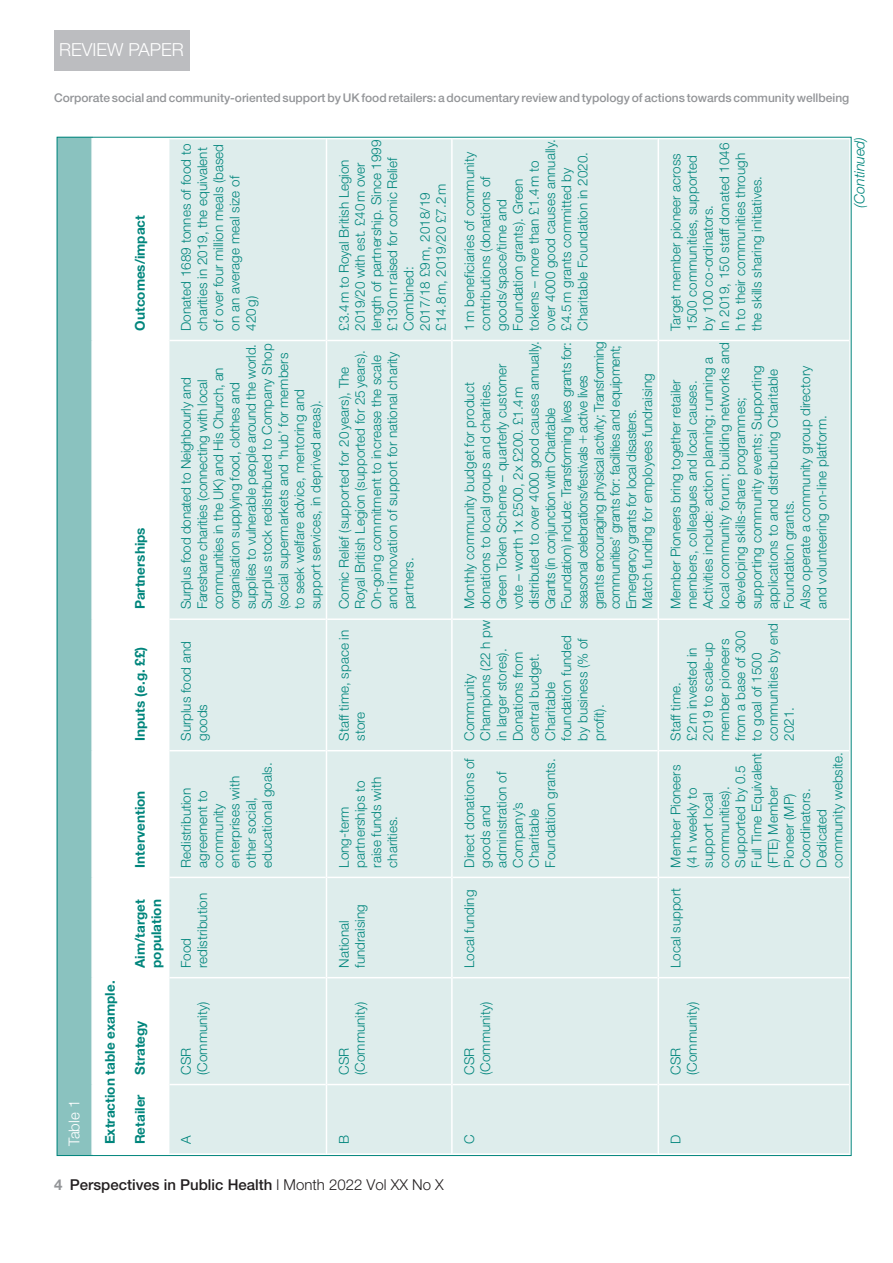
<style>
.page{position:relative;width:893px;height:1263px;background:#fff}
.page>*{position:absolute;margin:0;border:0;box-sizing:border-box;transform-origin:0 0}
.t1{font:300 18px "Helvetica Neue LT Std";color:#fff}
.t2{font:500 15px "Helvetica Neue LT Std";color:#231f20}
.t3{font:300 15px "Helvetica Neue LT Std";color:#fff}
.t4{font:italic 300 14.25px "Helvetica Neue LT Std";color:#00857c}
.t5{font:300 13.5px/16.2px "Helvetica Neue LT Std";color:#00857c}
.t6{font:300 13.5px/16.2px "Helvetica Neue LT Std";letter-spacing:-.03em;color:#00857c}
.t7{font:700 13.5px/16.5px "Helvetica Neue LT Std";color:#00857c}
.t8{font:500 12px "Helvetica Neue LT Std";color:#939598}
.s1{font-weight:700;color:#939598}
.s2{font-weight:300}
</style>
<div class="page">
<div style="left:54px;top:30px;width:135px;height:40px;background:#bcbdc0"></div>
<div style="left:57px;top:137px;width:36px;height:1019px;background:#8ac2bf"></div>
<div style="left:169px;top:139px;width:680px;height:1014px;background:#deedec"></div>
<hr style="left:169px;top:1084px;width:157px;height:1px;background:#fff">
<hr style="left:169px;top:977px;width:157px;height:1px;background:#fff">
<hr style="left:169px;top:877px;width:157px;height:1px;background:#fff">
<hr style="left:169px;top:750px;width:157px;height:1px;background:#fff">
<hr style="left:169px;top:618px;width:157px;height:2px;background:#fff">
<hr style="left:169px;top:340px;width:157px;height:1px;background:#fff">
<hr style="left:326px;top:1084px;width:1px;height:71px;background:#fff">
<hr style="left:326px;top:978px;width:1px;height:106px;background:#fff">
<hr style="left:327px;top:1084px;width:124px;height:1px;background:#fff">
<hr style="left:326px;top:877px;width:1px;height:101px;background:#fff">
<hr style="left:327px;top:977px;width:124px;height:1px;background:#fff">
<hr style="left:326px;top:751px;width:1px;height:126px;background:#fff">
<hr style="left:327px;top:877px;width:124px;height:1px;background:#fff">
<hr style="left:326px;top:619px;width:1px;height:132px;background:#fff">
<hr style="left:327px;top:750px;width:124px;height:1px;background:#fff">
<hr style="left:326px;top:340px;width:1px;height:279px;background:#fff">
<hr style="left:327px;top:618px;width:124px;height:2px;background:#fff">
<hr style="left:326px;top:138px;width:1px;height:202px;background:#fff">
<hr style="left:327px;top:340px;width:124px;height:1px;background:#fff">
<hr style="left:451px;top:1084px;width:2px;height:71px;background:#fff">
<hr style="left:451px;top:978px;width:2px;height:106px;background:#fff">
<hr style="left:453px;top:1084px;width:205px;height:1px;background:#fff">
<hr style="left:451px;top:877px;width:2px;height:101px;background:#fff">
<hr style="left:453px;top:977px;width:205px;height:1px;background:#fff">
<hr style="left:451px;top:751px;width:2px;height:126px;background:#fff">
<hr style="left:453px;top:877px;width:205px;height:1px;background:#fff">
<hr style="left:451px;top:619px;width:2px;height:132px;background:#fff">
<hr style="left:453px;top:750px;width:205px;height:1px;background:#fff">
<hr style="left:451px;top:340px;width:2px;height:279px;background:#fff">
<hr style="left:453px;top:618px;width:205px;height:2px;background:#fff">
<hr style="left:451px;top:138px;width:2px;height:202px;background:#fff">
<hr style="left:453px;top:340px;width:205px;height:1px;background:#fff">
<hr style="left:658px;top:1084px;width:1px;height:71px;background:#fff">
<hr style="left:658px;top:978px;width:1px;height:106px;background:#fff">
<hr style="left:659px;top:1084px;width:190px;height:1px;background:#fff">
<hr style="left:658px;top:877px;width:1px;height:101px;background:#fff">
<hr style="left:659px;top:977px;width:190px;height:1px;background:#fff">
<hr style="left:658px;top:751px;width:1px;height:126px;background:#fff">
<hr style="left:659px;top:877px;width:190px;height:1px;background:#fff">
<hr style="left:658px;top:619px;width:1px;height:132px;background:#fff">
<hr style="left:659px;top:750px;width:190px;height:1px;background:#fff">
<hr style="left:658px;top:340px;width:1px;height:279px;background:#fff">
<hr style="left:659px;top:618px;width:190px;height:2px;background:#fff">
<hr style="left:658px;top:138px;width:1px;height:202px;background:#fff">
<hr style="left:659px;top:340px;width:190px;height:1px;background:#fff">
<hr style="left:91px;top:1084px;width:2px;height:71px;background:#fff">
<hr style="left:91px;top:978px;width:2px;height:106px;background:#fff">
<hr style="left:91px;top:877px;width:2px;height:101px;background:#fff">
<hr style="left:91px;top:751px;width:2px;height:126px;background:#fff">
<hr style="left:91px;top:619px;width:2px;height:132px;background:#fff">
<hr style="left:91px;top:340px;width:2px;height:279px;background:#fff">
<hr style="left:91px;top:138px;width:2px;height:202px;background:#fff">
<svg style="left:579px;top:436px;width:8px;height:8px"></svg>
<h1 class="t1" style="left:59px;top:39px;width:120px">REVIEW PAPER</h1>
<p class="t8" style="left:54px;top:91px;width:797px">Corporate social and community-oriented support by UK food retailers: a documentary review and typology of actions towards community wellbeing</p>
<p class="t3" style="left:65px;top:1146px;width:48px;rotate:-90deg">TABLE 1</p>
<p class="t7" style="left:101px;top:1144px;width:165px;rotate:-90deg">Extraction table example.</p>
<p class="t7" style="left:131px;top:331px;width:117px;rotate:-90deg">Outcomes/impact</p>
<p class="t7" style="left:131px;top:609px;width:83px;rotate:-90deg">Partnerships</p>
<p class="t7" style="left:131px;top:741px;width:96px;rotate:-90deg">Inputs (e.g. ££)</p>
<p class="t7" style="left:131px;top:868px;width:79px;rotate:-90deg">Intervention</p>
<p class="t7" style="left:131px;top:968px;width:70px;rotate:-90deg">Aim/target population</p>
<p class="t7" style="left:131px;top:1075px;width:56px;rotate:-90deg">Strategy</p>
<p class="t7" style="left:131px;top:1144px;width:51px;rotate:-90deg">Retailer</p>
<p class="t5" style="left:178px;top:331px;width:188px;rotate:-90deg">DONATED 1689 TONNES OF FOOD TO<br>CHARITIES IN 2019, THE EQUIVALENT<br>OF OVER FOUR MILLION MEALS (BASED<br>ON AN AVERAGE MEAL SIZE OF<br>420G)</p>
<p class="t5" style="left:178px;top:609px;width:267px;rotate:-90deg">SURPLUS FOOD DONATED TO NEIGHBOURLY AND FARESHARE CHARITIES (CONNECTING WITH LOCAL COMMUNITIES IN THE UK) AND HIS CHURCH, AN ORGANISATION SUPPLYING FOOD, CLOTHES AND SUPPLIES TO VULNERABLE PEOPLE AROUND THE WORLD.<br>SURPLUS STOCK REDISTRIBUTED TO COMPANY SHOP (SOCIAL SUPERMARKETS AND ‘HUB’ FOR MEMBERS TO SEEK WELFARE ADVICE, MENTORING AND SUPPORT SERVICES, IN DEPRIVED AREAS).</p>
<p class="t5" style="left:178px;top:741px;width:101px;rotate:-90deg">SURPLUS FOOD AND<br>GOODS</p>
<p class="t5" style="left:178px;top:868px;width:107px;rotate:-90deg">REDISTRIBUTION<br>AGREEMENT TO<br>COMMUNITY<br>ENTERPRISES WITH<br>OTHER SOCIAL,<br>EDUCATIONAL GOALS.</p>
<p class="t5" style="left:178px;top:968px;width:76px;rotate:-90deg">FOOD<br>REDISTRIBUTION</p>
<p class="t5" style="left:178px;top:1075px;width:75px;rotate:-90deg">CSR (COMMUNITY)</p>
<p class="t5" style="left:335px;top:331px;width:192px;rotate:-90deg">£3.4M TO ROYAL BRITISH LEGION<br>2019/20 WITH EST. £40M OVER<br>LENGTH OF PARTNERSHIP. SINCE 1999 £130M RAISED FOR COMIC RELIEF<br>COMBINED:<br>2017/18 £9M, 2018/19 £14.8M, 2019/20 £7.2M</p>
<p class="t5" style="left:335px;top:609px;width:261px;rotate:-90deg">COMIC RELIEF (SUPPORTED FOR 20YEARS), THE ROYAL BRITISH LEGION (SUPPORTED FOR 25YEARS).<br>ON-GOING COMMITMENT TO INCREASE THE SCALE AND INNOVATION OF SUPPORT FOR NATIONAL CHARITY PARTNERS.</p>
<p class="t5" style="left:335px;top:741px;width:113px;rotate:-90deg">STAFF TIME, SPACE IN<br>STORE</p>
<p class="t5" style="left:335px;top:868px;width:92px;rotate:-90deg">LONG-TERM<br>PARTNERSHIPS TO<br>RAISE FUNDS WITH<br>CHARITIES.</p>
<p class="t5" style="left:335px;top:968px;width:65px;rotate:-90deg">NATIONAL<br>FUNDRAISING</p>
<p class="t5" style="left:335px;top:1075px;width:75px;rotate:-90deg">CSR (COMMUNITY)</p>
<p class="t5" style="left:178px;top:1144px;width:10px;rotate:-90deg">A</p>
<p class="t5" style="left:335px;top:1144px;width:11px;rotate:-90deg">B</p>
<p class="t2" style="left:54px;top:1175px;width:391px"><span class="s1">4</span> Perspectives in Public Health <span class="s2">L MONTH 2022 VOL XX NO X</span></p>
<p class="t5" style="left:461px;top:331px;width:193px;rotate:-90deg">1M BENEFICIARIES OF COMMUNITY<br>CONTRIBUTIONS (DONATIONS OF<br>GOODS/SPACE/TIME AND<br>FOUNDATION GRANTS). GREEN<br>TOKENS – MORE THAN £1.4M TO<br>OVER 4000 GOOD CAUSES ANNUALLY. £4.5M GRANTS COMMITTED BY<br>CHARITABLE FOUNDATION IN 2020.</p>
<p class="t6" style="left:461px;top:609px;width:270px;rotate:-90deg">MONTHLY COMMUNITY BUDGET FOR PRODUCT DONATIONS TO LOCAL GROUPS AND CHARITIES.<br>GREEN TOKEN SCHEME – QUARTERLY CUSTOMER VOTE – WORTH 1X £500, 2X £200. £1.4M DISTRIBUTED TO OVER 4000 GOOD CAUSES ANNUALLY.<br>GRANTS (IN CONJUNCTION WITH CHARITABLE FOUNDATION) INCLUDE: TRANSFORMING LIVES GRANTS FOR:<br>SEASONAL CELEBRATIONS/FESTIVALS ACTIVE LIVES GRANTS ENCOURAGING PHYSICAL ACTIVITY; TRANSFORMING COMMUNITIES’ GRANTS FOR: FACILITIES AND EQUIPMENT; EMERGENCY GRANTS FOR LOCAL DISASTERS.<br>MATCH FUNDING FOR EMPLOYEES FUNDRAISING</p>
<p class="t5" style="left:461px;top:741px;width:122px;rotate:-90deg">COMMUNITY<br>CHAMPIONS (22 H PW<br>IN LARGER STORES).<br>DONATIONS FROM<br>CENTRAL BUDGET.<br>CHARITABLE<br>FOUNDATION FUNDED<br>BY BUSINESS (% OF<br>PROFIT).</p>
<p class="t5" style="left:461px;top:868px;width:111px;rotate:-90deg">DIRECT DONATIONS OF<br>GOODS AND<br>ADMINISTRATION OF<br>COMPANY’S<br>CHARITABLE<br>FOUNDATION GRANTS.</p>
<p class="t5" style="left:461px;top:968px;width:80px;rotate:-90deg">LOCAL FUNDING</p>
<p class="t5" style="left:461px;top:1075px;width:75px;rotate:-90deg">CSR (COMMUNITY)</p>
<p class="t5" style="left:667px;top:331px;width:189px;rotate:-90deg">TARGET MEMBER PIONEER ACROSS<br>1500 COMMUNITIES, SUPPORTED<br>BY 100 CO-ORDINATORS.<br>IN 2019, 150 STAFF DONATED 1046<br>H TO THEIR COMMUNITIES THROUGH<br>THE SKILLS SHARING INITIATIVES.</p>
<p class="t4" style="left:851px;top:208px;width:74px;rotate:-90deg">(Continued)</p>
<p class="t5" style="left:667px;top:609px;width:269px;rotate:-90deg">MEMBER PIONEERS BRING TOGETHER RETAILER MEMBERS, COLLEAGUES AND LOCAL CAUSES.<br>ACTIVITIES INCLUDE: ACTION PLANNING; RUNNING A LOCAL COMMUNITY FORUM; BUILDING NETWORKS AND DEVELOPING SKILLS-SHARE PROGRAMMES; SUPPORTING COMMUNITY EVENTS; SUPPORTING APPLICATIONS TO AND DISTRIBUTING CHARITABLE FOUNDATION GRANTS.<br>ALSO OPERATE A COMMUNITY GROUP DIRECTORY AND VOLUNTEERING ON-LINE PLATFORM.</p>
<p class="t5" style="left:667px;top:741px;width:119px;rotate:-90deg">STAFF TIME.<br>£2M INVESTED IN<br>2019 TO SCALE-UP<br>MEMBER PIONEERS<br>FROM A BASE OF 300<br>TO GOAL OF 1500<br>COMMUNITIES BY END<br>2021.</p>
<p class="t5" style="left:667px;top:868px;width:117px;rotate:-90deg">MEMBER PIONEERS (4 H WEEKLY TO<br>SUPPORT LOCAL<br>COMMUNITIES).<br>SUPPORTED BY 0.5<br>FULL TIME EQUIVALENT (FTE) MEMBER<br>PIONEER (MP)<br>COORDINATORS.<br>DEDICATED<br>COMMUNITY WEBSITE.</p>
<p class="t5" style="left:667px;top:968px;width:82px;rotate:-90deg">LOCAL SUPPORT</p>
<p class="t5" style="left:667px;top:1075px;width:75px;rotate:-90deg">CSR (COMMUNITY)</p>
<p class="t5" style="left:461px;top:1144px;width:11px;rotate:-90deg">C</p>
<p class="t5" style="left:667px;top:1144px;width:11px;rotate:-90deg">D</p>
</div>
